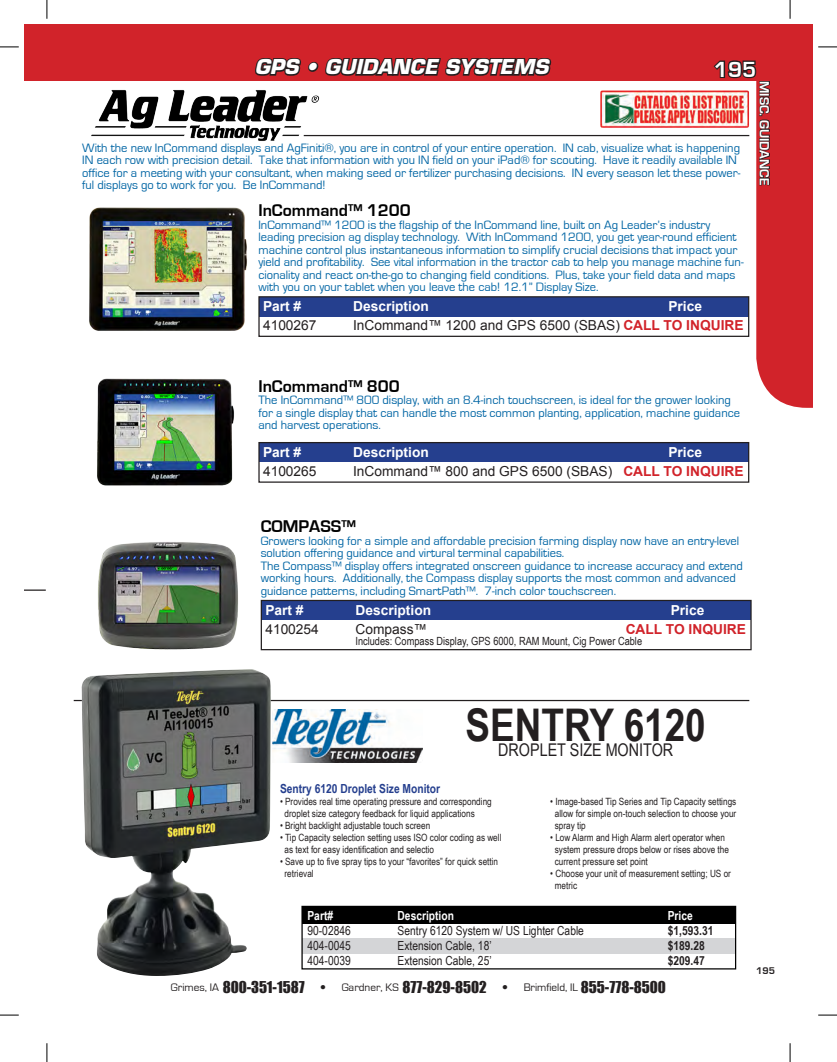
<style>
.page{position:relative;width:837px;height:1062px;background:#fff}
.page>*{position:absolute;margin:0;border:0;box-sizing:border-box;transform-origin:0 0}
.t1{font:700 45px "Arial Narrow";color:#231f20}
.t2{font:700 22.5px "Eurostile";color:#fff}
.t3{font:italic 700 20px "Eurostile LT Std";color:#fff}
.t4{font:700 17.5px "Eurostile";color:#000}
.t5{font:17.5px "Arial Narrow";color:#231f20}
.t6{font:15px "Impact";color:#231f20}
.t7{font:13.75px "Arial";color:#231f20}
.t8{font:700 13.75px "Arial";color:#fff}
.t9{font:700 13.75px "Arial";color:#d1232a}
.t10{font:700 13.75px "Eurostile";color:#fff}
.t11{font:12.5px/12.5px "Eurostile";color:#0065a4}
.t12{font:12.5px "Arial Narrow";color:#231f20}
.t13{font:700 12.5px "Arial Narrow";color:#253f8e}
.t14{font:700 12.5px "Arial Narrow";color:#231f20}
.t15{font:700 12.5px "Arial Narrow";color:#fff}
.t16{font:11.25px "Arial Narrow";color:#231f20}
.t17{font:10px/12px "Arial Narrow";color:#231f20}
.t18{font:700 10px "Eurostile";color:#231f20}
.s1{font-weight:700;color:#d1232a}
</style>
<div class="page">
<div style="left:24px;top:24px;width:788px;height:57px;background:#d1232a"></div>
<div style="left:302px;top:937px;width:433px;height:16px;background:#d4d5d7"></div>
<div style="left:302px;top:906px;width:433px;height:18px;background:#000"></div>
<img style="left:91px;top:90px;width:241px;height:51px">
<hr style="left:303px;top:135px;width:446px;height:1px;background:#231f20">
<hr style="left:74px;top:699px;width:675px;height:2px;background:#231f20">
<img style="left:81px;top:669px;width:190px;height:306px">
<img style="left:273px;top:709px;width:149px;height:53px">
<div style="left:301px;top:905px;width:435px;height:64px;border:1px solid #000"></div>
<img style="left:89px;top:207px;width:158px;height:124px">
<img style="left:97px;top:378px;width:137px;height:108px">
<img style="left:98px;top:542px;width:140px;height:108px">
<div style="left:259px;top:297px;width:489px;height:19px;background:#253f8e"></div>
<div style="left:258px;top:296px;width:491px;height:41px;border:1px solid #231f20"></div>
<div style="left:259px;top:442px;width:489px;height:20px;background:#253f8e"></div>
<div style="left:258px;top:442px;width:491px;height:40px;border:1px solid #231f20"></div>
<div style="left:261px;top:600px;width:489px;height:19px;background:#253f8e"></div>
<div style="left:260px;top:599px;width:491px;height:51px;border:1px solid #231f20"></div>
<img style="left:600px;top:90px;width:111px;height:38px">
<svg style="left:24px;top:589px;width:22px;height:1px"></svg>
<svg style="left:255px;top:58px;width:46px;height:18px"></svg>
<svg style="left:309px;top:58px;width:243px;height:18px"></svg>
<svg style="left:0;top:47px;width:19px;height:1px"></svg>
<svg style="left:818px;top:47px;width:18px;height:1px"></svg>
<svg style="left:0;top:1014px;width:19px;height:1px"></svg>
<svg style="left:818px;top:1014px;width:18px;height:1px"></svg>
<svg style="left:47px;top:0;width:1px;height:19px"></svg>
<svg style="left:47px;top:1043px;width:1px;height:18px"></svg>
<svg style="left:711px;top:0;width:101px;height:408px"></svg>
<svg style="left:789px;top:1043px;width:1px;height:18px"></svg>
<h3 class="t3" style="left:254px;top:55px;width:295px">GPS • GUIDANCE SYSTEMS</h3>
<h2 class="t2" style="left:713px;top:57px;width:44px">195</h2>
<p class="t11" style="left:82px;top:141px;width:659px">With the new InCommand displays and AgFiniti®, you are in control of your entire operation. IN cab, visualize what is happening IN each row with precision detail. Take that information with you IN field on your iPad® for scouting. Have it readily available IN office for a meeting with your consultant, when making seed or fertilizer purchasing decisions. IN every season let these power&shy;ful displays go to work for you. Be InCommand!</p>
<h3 class="t4" style="left:258px;top:201px;width:154px">InCommand™ 1200</h3>
<p class="t11" style="left:258px;top:218px;width:486px">InCommand™ 1200 is the flagship of the InCommand line, built on Ag Leader’s industry leading precision ag display technology. With InCommand 1200, you get year-round efficient machine control plus instantaneous information to simplify crucial decisions that impact your yield and profitability. See vital information in the tractor cab to help you manage machine fun&shy;cionality and react on-the-go to changing field conditions. Plus, take your field data and maps with you on your tablet when you leave the cab! 12.1” Display Size.</p>
<p class="t8" style="left:263px;top:297px;width:40px">Part #</p>
<p class="t8" style="left:353px;top:297px;width:77px">Description</p>
<p class="t8" style="left:668px;top:297px;width:35px">Price</p>
<p class="t7" style="left:263px;top:316px;width:55px">4100267</p>
<p class="t7" style="left:353px;top:316px;width:392px">InCommand™ 1200 and GPS 6500 (SBAS) <span class="s1">CALL TO INQUIRE</span></p>
<p class="t10" style="left:771px;top:81px;width:106px;rotate:90deg">MISC. GUIDANCE</p>
<h3 class="t4" style="left:258px;top:376px;width:143px">InCommand™ 800</h3>
<p class="t11" style="left:258px;top:394px;width:483px">The InCommand™ 800 display, with an 8.4-inch touchscreen, is ideal for the grower looking for a single display that can handle the most common planting, application, machine guidance and harvest operations.</p>
<p class="t8" style="left:263px;top:443px;width:40px">Part #</p>
<p class="t8" style="left:353px;top:443px;width:77px">Description</p>
<p class="t8" style="left:668px;top:443px;width:35px">Price</p>
<p class="t7" style="left:263px;top:462px;width:55px">4100265</p>
<p class="t7" style="left:353px;top:462px;width:392px">InCommand™ 800 and GPS 6500 (SBAS) <span class="s1">CALL TO INQUIRE</span></p>
<h3 class="t4" style="left:260px;top:517px;width:97px">COMPASS™</h3>
<p class="t11" style="left:260px;top:534px;width:483px">Growers looking for a simple and affordable precision farming display now have an entry-level solution offering guidance and virtural terminal capabilities.<br>The Compass™ display offers integrated onscreen guidance to increase accuracy and extend working hours. Additionally, the Compass display supports the most common and advanced guidance patterns, including SmartPath™. 7-inch color touchscreen.</p>
<p class="t8" style="left:265px;top:600px;width:40px">Part #</p>
<p class="t8" style="left:355px;top:600px;width:77px">Description</p>
<p class="t8" style="left:670px;top:600px;width:35px">Price</p>
<p class="t7" style="left:265px;top:619px;width:55px">4100254</p>
<p class="t7" style="left:355px;top:619px;width:73px">Compass™</p>
<p class="t9" style="left:625px;top:619px;width:122px">CALL TO INQUIRE</p>
<p class="t16" style="left:355px;top:632px;width:288px">Includes: Compass Display, GPS 6000, RAM Mount, Cig Power Cable</p>
<h1 class="t1" style="left:465px;top:691px;width:241px">SENTRY 6120</h1>
<h3 class="t5" style="left:498px;top:736px;width:176px">DROPLET SIZE MONITOR</h3>
<p class="t13" style="left:280px;top:779px;width:162px">Sentry 6120 Droplet Size Monitor</p>
<p class="t17" style="left:280px;top:795px;width:213px">• Provides real time operating pressure and corresponding</p>
<p class="t17" style="left:550px;top:795px;width:187px">• Image-based Tip Series and Tip Capacity settings</p>
<p class="t17" style="left:284px;top:807px;width:192px">droplet size category feedback for liquid applications</p>
<p class="t17" style="left:554px;top:807px;width:183px">allow for simple on-touch selection to choose your</p>
<p class="t17" style="left:280px;top:819px;width:152px">• Bright backlight adjustable touch screen</p>
<p class="t17" style="left:554px;top:819px;width:32px">spray tip</p>
<p class="t17" style="left:280px;top:831px;width:223px">• Tip Capacity selection setting uses ISO color coding as well</p>
<p class="t17" style="left:550px;top:831px;width:176px">• Low Alarm and High Alarm alert operator when</p>
<p class="t17" style="left:284px;top:843px;width:151px">as text for easy identification and selectio</p>
<p class="t17" style="left:554px;top:843px;width:176px">system pressure drops below or rises above the</p>
<p class="t17" style="left:280px;top:855px;width:220px">• Save up to five spray tips to your “favorites” for quick settin</p>
<p class="t17" style="left:554px;top:855px;width:94px">current pressure set point</p>
<p class="t17" style="left:284px;top:867px;width:31px">retrieval</p>
<p class="t17" style="left:554px;top:867px;width:178px;text-indent:-5px">• Choose your unit of measurement setting; US or metric</p>
<p class="t15" style="left:307px;top:905px;width:27px">Part#</p>
<p class="t15" style="left:397px;top:905px;width:58px">Description</p>
<p class="t15" style="left:667px;top:905px;width:27px">Price</p>
<p class="t12" style="left:307px;top:921px;width:45px">90-02846</p>
<p class="t12" style="left:397px;top:921px;width:188px">Sentry 6120 System w/ US Lighter Cable</p>
<p class="t14" style="left:667px;top:920px;width:47px">$1,593.31</p>
<p class="t12" style="left:307px;top:936px;width:45px">404-0045</p>
<p class="t12" style="left:397px;top:936px;width:96px">Extension Cable, 18’</p>
<p class="t14" style="left:667px;top:935px;width:39px">$189.28</p>
<p class="t12" style="left:307px;top:951px;width:45px">404-0039</p>
<p class="t12" style="left:397px;top:951px;width:96px">Extension Cable, 25’</p>
<p class="t14" style="left:667px;top:950px;width:39px">$209.47</p>
<p class="t6" style="left:171px;top:975px;width:496px"><sup>Grimes,</sup> <sup>IA</sup> 800-351-1587 • <sup>Gardner,</sup> <sup>KS</sup> 877-829-8502 • <sup>Brimfield,</sup> <sup>IL</sup> 855-778-8500</p>
<p class="t18" style="left:756px;top:965px;width:20px">195</p>
</div>
